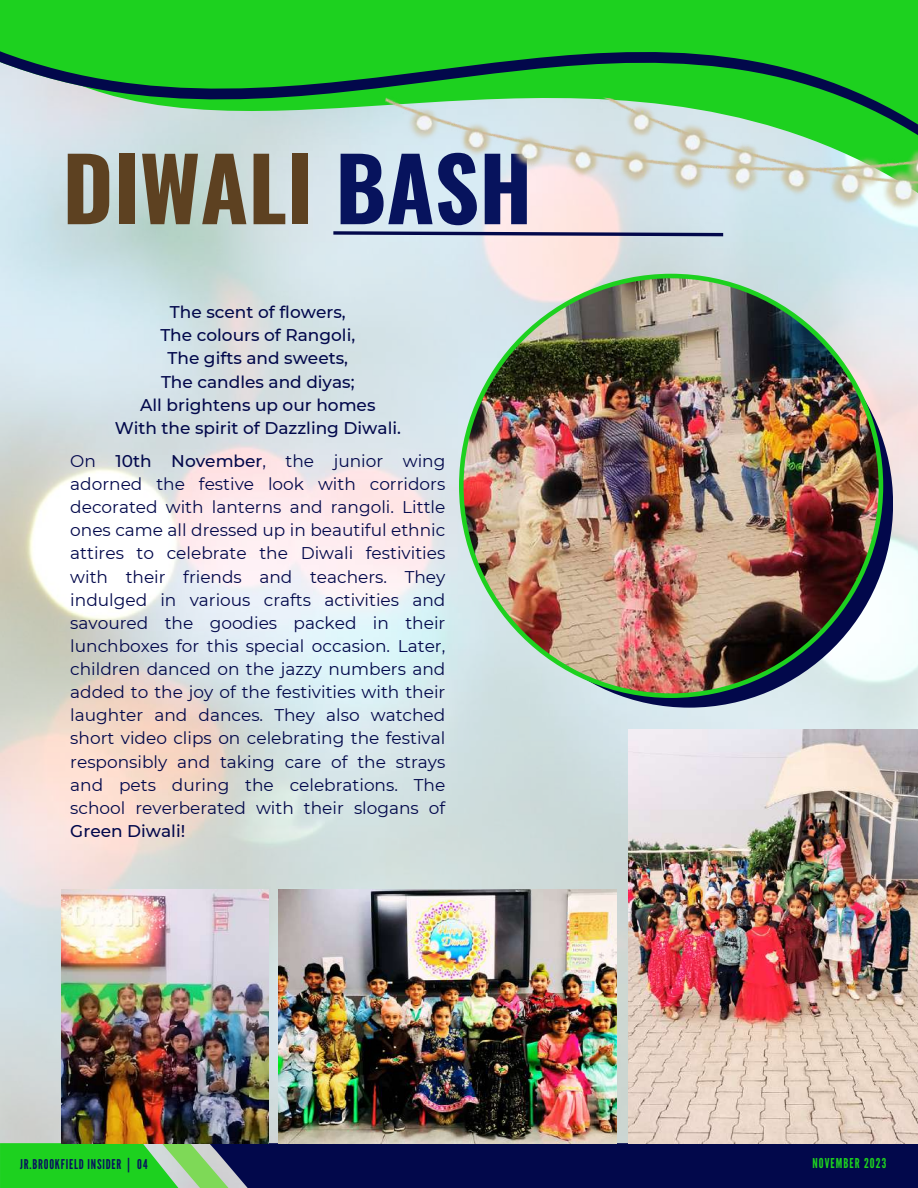
<style>
.page{position:relative;width:918px;height:1188px;background:#fff}
.page>*{position:absolute;margin:0;border:0;box-sizing:border-box;transform-origin:0 0}
.t1{font:700 87px "Oswald";color:#5d4121}
.t2{font:16.95px/23.1px "Montserrat";color:#02084b;text-align:justify}
.t3{font:500 16.95px/23.1px "Montserrat";color:#02084b;text-align:center}
.t4{font:13.65px "League Gothic";letter-spacing:.08em;color:#1dd11f}
.t5{font:13.5px "League Gothic";letter-spacing:.06em;color:#07135d}
.s1{color:#07135d}
.s2{font-weight:500}
</style>
<div class="page">
<img style="left:0;top:231px;width:918px;height:912px">
<svg style="left:0;top:0;width:918px;height:231px;fill:#1dd11f"></svg>
<svg style="left:485px;top:300px;width:408px;height:408px;fill:#02084b"></svg>
<img style="left:464px;top:278px;width:415px;height:415px;border-radius:50%">
<svg style="left:330px;top:230px;width:16px;height:8px"></svg>
<svg style="left:0;top:1143px;width:918px;height:45px"></svg>
<img style="left:346px;top:73px;width:572px;height:431px">
<img style="left:62px;top:890px;width:207px;height:254px">
<img style="left:279px;top:890px;width:337px;height:254px">
<img style="left:628px;top:729px;width:290px;height:414px">
<h1 class="t1" style="left:63px;top:120px;width:471px">DIWALI <span class="s1">BASH</span></h1>
<p class="t3" style="left:115px;top:301px;width:288px">The scent of flowers,<br>The colours of Rangoli,<br>The gifts and sweets,<br>The candles and diyas;<br>All brightens up our homes<br>With the spirit of Dazzling Diwali.</p>
<p class="t2" style="left:70px;top:449px;width:377px">On <span class="s2">10th November</span>, the junior wing adorned the festive look with corridors decorated with lanterns and rangoli. Little ones came all dressed up in beautiful ethnic attires to celebrate the Diwali festivities with their friends and teachers. They indulged in various crafts activities and savoured the goodies packed in their lunchboxes for this special occasion. Later, children danced on the jazzy numbers and added to the joy of the festivities with their laughter and dances. They also watched short video clips on celebrating the festival responsibly and taking care of the strays and pets during the celebrations. The school reverberated with their slogans of</p>
<p class="t3" style="left:70px;top:819px;width:117px">Green Diwali!</p>
<p class="t5" style="left:20px;top:1157px;width:129px">JR.BROOKFIELD INSIDER | 04</p>
<p class="t4" style="left:812px;top:1155px;width:75px">NOVEMBER 2023</p>
</div>
